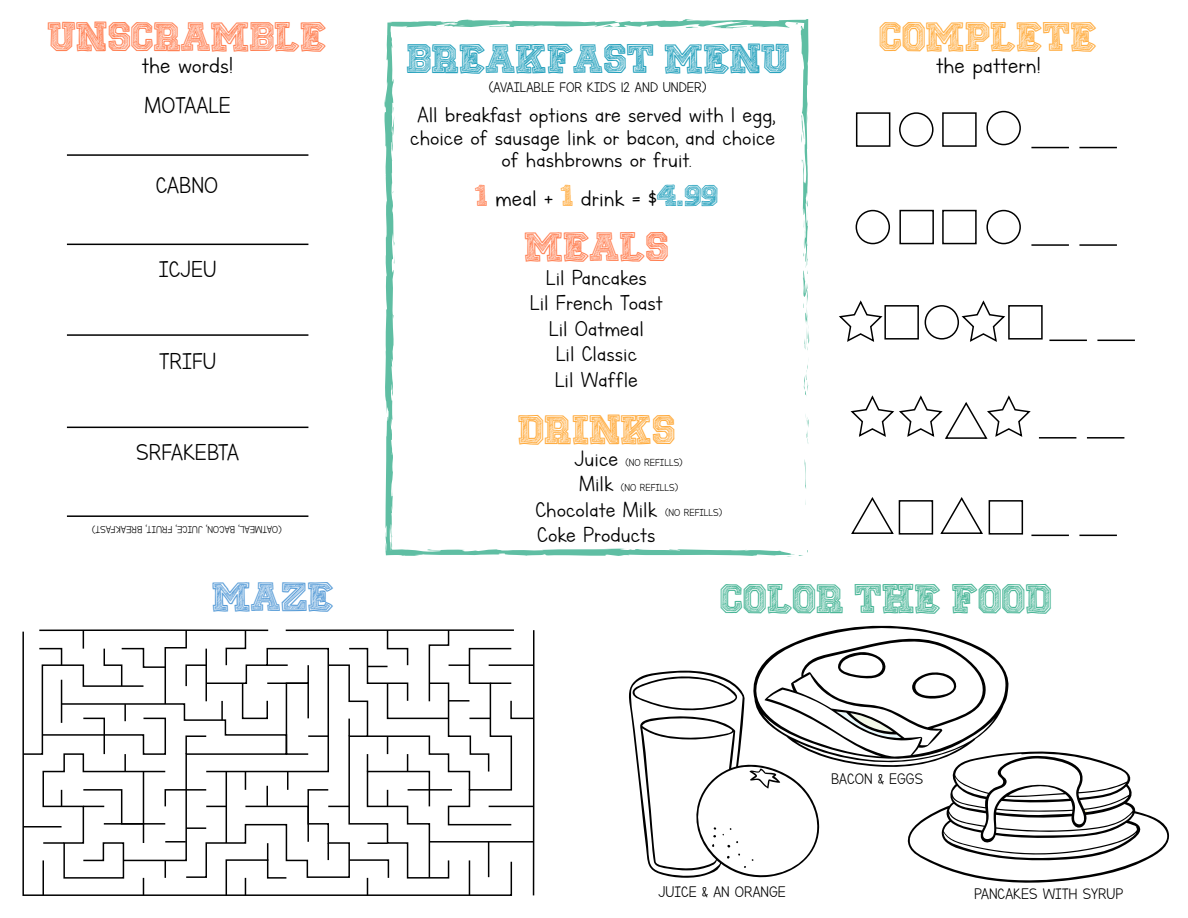
<style>
.page{position:relative;width:1188px;height:918px;background:#fff}
.page>*{position:absolute;margin:0;border:0;box-sizing:border-box;transform-origin:0 0}
.t1{font:42px "Sketch College";color:#ff8053}
.t2{font:42px "Sketch College";color:#25a1bd}
.t3{font:42px "Sketch College";color:#48b596}
.t4{font:42px "Sketch College";color:#ffad41}
.t5{font:42px "Sketch College";color:#ffac3f}
.t6{font:42px "Sketch College";color:#589cd7}
.t7{font:27px "Lettersfor Learners";color:#000}
.t8{font:25.5px/25.5px "Lettersfor Learners";color:#000;text-align:center}
.t9{font:18px "Lettersfor Learners";color:#000}
.t10{font:16.5px "Lettersfor Learners";color:#000}
.t11{font:12px "Lettersfor Learners";color:#000}
.s1{font-family:"Sketch College";font-size:30px;color:#ff8053}
.s2{font-family:"Sketch College";font-size:30px;color:#ffac3f}
.s3{font-family:"Sketch College";font-size:30px;color:#25a1bd}
</style>
<div class="page">
<svg style="left:22px;top:629px;width:513px;height:267px"></svg>
<hr style="left:367px;top:842px;width:21px;height:2px;background:#000">
<svg style="left:384px;top:19px;width:424px;height:537px"></svg>
<svg style="left:438px;top:24px;width:15px;height:3px"></svg>
<svg style="left:803px;top:192px;width:6px;height:159px"></svg>
<svg style="left:801px;top:101px;width:7px;height:46px"></svg>
<svg style="left:796px;top:23px;width:5px;height:6px"></svg>
<svg style="left:684px;top:26px;width:16px;height:2px"></svg>
<svg style="left:798px;top:548px;width:10px;height:8px"></svg>
<hr style="left:67px;top:154px;width:241px;height:2px;background:#000">
<hr style="left:67px;top:244px;width:241px;height:1px;background:#000">
<hr style="left:67px;top:334px;width:241px;height:2px;background:#000">
<hr style="left:67px;top:427px;width:241px;height:1px;background:#000">
<hr style="left:67px;top:515px;width:241px;height:2px;background:#000">
<div style="left:856px;top:112px;width:34px;height:35px;border:2px solid #000"></div>
<div style="left:942px;top:112px;width:35px;height:35px;border:2px solid #000"></div>
<div style="left:986px;top:111px;width:35px;height:34px;border:2px solid #000;border-radius:50%"></div>
<div style="left:986px;top:210px;width:35px;height:34px;border:2px solid #000;border-radius:50%"></div>
<div style="left:899px;top:112px;width:35px;height:35px;border:2px solid #000;border-radius:50%"></div>
<hr style="left:1031px;top:147px;width:38px;height:1px;background:#000">
<hr style="left:1079px;top:147px;width:38px;height:1px;background:#000">
<div style="left:884px;top:305px;width:35px;height:35px;border:2px solid #000"></div>
<div style="left:1008px;top:305px;width:35px;height:35px;border:2px solid #000"></div>
<div style="left:925px;top:305px;width:34px;height:35px;border:2px solid #000;border-radius:50%"></div>
<hr style="left:1049px;top:340px;width:38px;height:1px;background:#000">
<hr style="left:1097px;top:340px;width:38px;height:1px;background:#000">
<hr style="left:1039px;top:437px;width:37px;height:2px;background:#000">
<hr style="left:1087px;top:437px;width:37px;height:2px;background:#000">
<div style="left:899px;top:500px;width:34px;height:35px;border:2px solid #000"></div>
<div style="left:989px;top:500px;width:34px;height:35px;border:2px solid #000"></div>
<hr style="left:1031px;top:535px;width:38px;height:1px;background:#000">
<hr style="left:1079px;top:535px;width:38px;height:1px;background:#000">
<div style="left:899px;top:210px;width:35px;height:34px;border:2px solid #000"></div>
<div style="left:942px;top:210px;width:35px;height:34px;border:2px solid #000"></div>
<div style="left:856px;top:210px;width:34px;height:34px;border:2px solid #000;border-radius:50%"></div>
<hr style="left:1031px;top:244px;width:38px;height:2px;background:#000">
<hr style="left:1079px;top:244px;width:38px;height:2px;background:#000">
<svg style="left:839px;top:300px;width:44px;height:42px"></svg>
<svg style="left:961px;top:300px;width:45px;height:42px"></svg>
<svg style="left:850px;top:395px;width:181px;height:44px"></svg>
<svg style="left:851px;top:497px;width:43px;height:37px"></svg>
<svg style="left:940px;top:497px;width:43px;height:37px"></svg>
<svg style="left:629px;top:625px;width:541px;height:258px"></svg>
<h1 class="t1" style="left:47px;top:16px;width:281px">UNSCRAMBLE</h1>
<h1 class="t4" style="left:879px;top:16px;width:219px">COMPLETE</h1>
<h1 class="t2" style="left:406px;top:38px;width:384px">BREAKFAST MENU</h1>
<p class="t7" style="left:142px;top:51px;width:93px">the words!</p>
<p class="t7" style="left:936px;top:51px;width:107px">the pattern!</p>
<p class="t10" style="left:489px;top:79px;width:219px">(AVAILABLE FOR KIDS 12 AND UNDER)</p>
<p class="t7" style="left:144px;top:91px;width:88px">MOTAALE</p>
<p class="t7" style="left:156px;top:170px;width:64px">CABNO</p>
<p class="t7" style="left:159px;top:255px;width:59px">ICJEU</p>
<p class="t7" style="left:159px;top:347px;width:59px">TRIFU</p>
<p class="t7" style="left:136px;top:437px;width:105px">SRFAKEBTA</p>
<p class="t11" style="left:282px;top:536px;width:191px;rotate:-180deg">(OATMEAL, BACON, JUICE, FRUIT, BREAKFAST)</p>
<h1 class="t6" style="left:212px;top:576px;width:123px">MAZE</h1>
<p class="t8" style="left:410px;top:103px;width:367px;line-height:22.5px">All breakfast options are served with 1 egg, choice of sausage link or bacon, and choice of hashbrowns or fruit.</p>
<p class="t7" style="left:475px;top:184px;width:244px"><span class="s1">1</span> meal + <span class="s2">1</span> drink = $<span class="s3">4.99</span></p>
<h1 class="t1" style="left:524px;top:226px;width:146px">MEALS</h1>
<p class="t8" style="left:530px;top:265px;width:134px">Lil Pancakes<br>Lil French Toast<br>Lil Oatmeal<br>Lil Classic<br>Lil Waffle</p>
<h1 class="t5" style="left:518px;top:409px;width:159px">DRINKS</h1>
<p class="t8" style="left:535px;top:445px;width:123px">Juice<br>Milk<br>Chocolate Milk<br>Coke Products</p>
<p class="t11" style="left:625px;top:456px;width:59px">(NO REFILLS)</p>
<p class="t11" style="left:621px;top:481px;width:59px">(NO REFILLS)</p>
<p class="t11" style="left:665px;top:506px;width:59px">(NO REFILLS)</p>
<h1 class="t3" style="left:720px;top:578px;width:333px">COLOR THE FOOD</h1>
<p class="t9" style="left:831px;top:769px;width:94px">BACON &amp; EGGS</p>
<p class="t9" style="left:658px;top:882px;width:129px">JUICE &amp; AN ORANGE</p>
<p class="t9" style="left:974px;top:884px;width:151px">PANCAKES WITH SYRUP</p>
</div>
